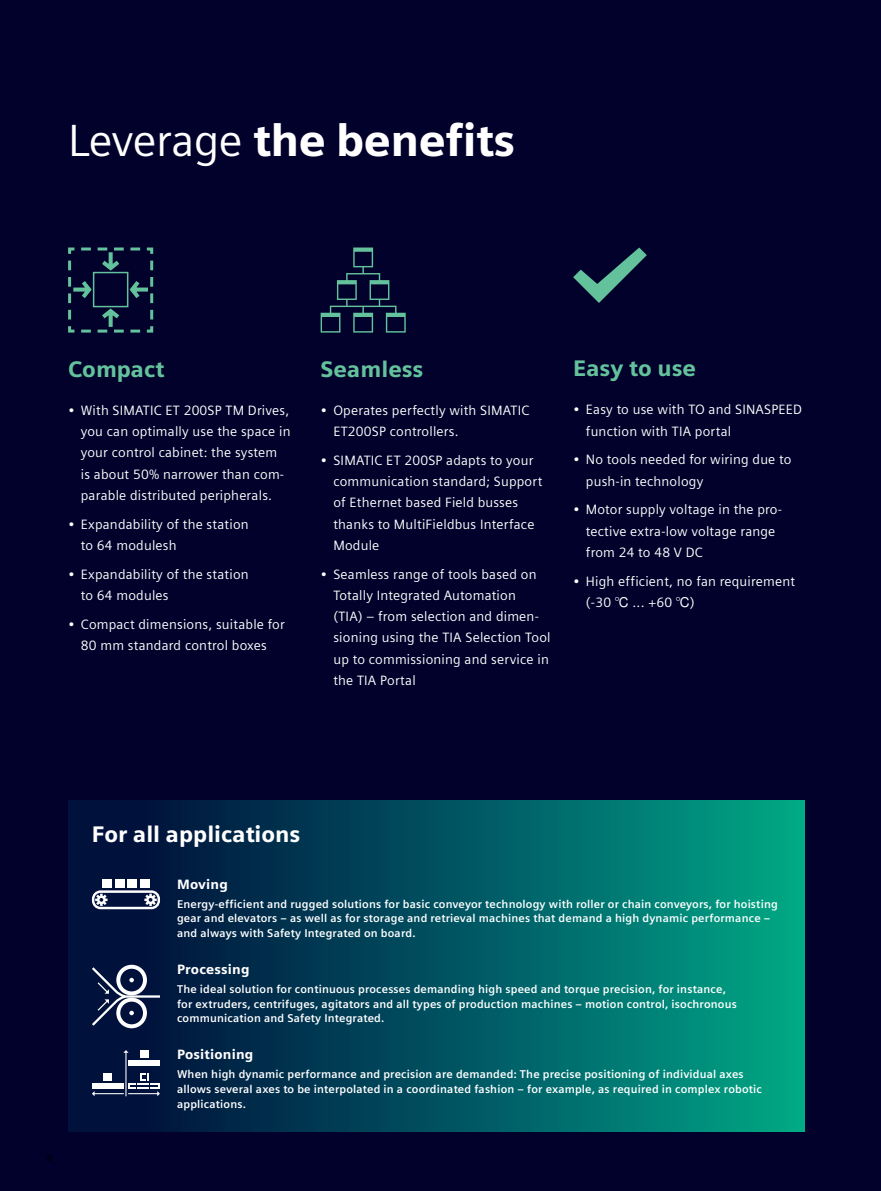
<style>
.page{position:relative;width:881px;height:1191px;background:#fff}
.page>*{position:absolute;margin:0;border:0;box-sizing:border-box;transform-origin:0 0}
.t1{font:900 45px "Siemens Sans";letter-spacing:-.01em;color:#fff}
.t2{font:900 22.5px "Siemens Sans";color:#63c29c}
.t3{font:900 22.5px "Siemens Sans";color:#fff}
.t4{font:13.5px/21.3px "Siemens Sans Global";letter-spacing:.015em;color:#fff}
.t5{font:900 13.5px "Siemens Sans";letter-spacing:.015em;color:#fff}
.t6{font:700 11.25px/14.7px "Siemens Sans Global";letter-spacing:.015em;color:#fff}
.t7{font:9px "Siemens Sans Global";color:#000}
.s1{font-family:"Siemens Sans Global";font-weight:400}
</style>
<div class="page">
<div style="left:0;top:0;width:880px;height:1191px;background:#01012b"></div>
<div style="left:68px;top:801px;width:736px;height:330px;background:linear-gradient(to right,#000337,#00a487)"></div>
<div style="left:102px;top:879px;width:9px;height:9px;background:#fff"></div>
<div style="left:115px;top:879px;width:9px;height:9px;background:#fff"></div>
<div style="left:127px;top:879px;width:10px;height:9px;background:#fff"></div>
<div style="left:140px;top:879px;width:10px;height:9px;background:#fff"></div>
<svg style="left:92px;top:890px;width:68px;height:19px"></svg>
<svg style="left:92px;top:964px;width:68px;height:64px;background:#3b4969"></svg>
<svg style="left:92px;top:1050px;width:68px;height:46px;background:#43516f"></svg>
<svg style="left:68px;top:247px;width:86px;height:86px"></svg>
<svg style="left:320px;top:247px;width:85px;height:85px"></svg>
<svg style="left:573px;top:247px;width:73px;height:56px"></svg>
<h1 class="t1" style="left:68px;top:113px;width:448px"><span class="s1">Leverage</span> the benefits</h1>
<h2 class="t2" style="left:68px;top:355px;width:98px">Compact</h2>
<p class="t4" style="left:81px;top:400px;width:211px;text-indent:-13px">• With SIMATIC ET 200SP TM Drives, you can optimally use the space in your control cabinet: the system<br>is about 50% narrower than com&shy;parable distributed peripherals.</p>
<p class="t4" style="left:81px;top:514px;width:169px;text-indent:-13px">• Expandability of the station to 64 modulesh</p>
<p class="t4" style="left:81px;top:564px;width:169px;text-indent:-13px">• Expandability of the station to 64 modules</p>
<p class="t4" style="left:68px;top:614px;width:218px;text-align:center">• Compact dimensions, suitable for<br>80 mm standard control boxes</p>
<h2 class="t2" style="left:320px;top:355px;width:104px">Seamless</h2>
<p class="t4" style="left:333px;top:400px;width:197px;text-indent:-13px">• Operates perfectly with SIMATIC<br>ET200SP controllers.</p>
<p class="t4" style="left:333px;top:450px;width:210px;text-indent:-13px">• SIMATIC ET 200SP adapts to your communication standard; Support of Ethernet based Field busses thanks to MultiFieldbus Interface<br>Module</p>
<p class="t4" style="left:333px;top:564px;width:218px;text-indent:-13px">• Seamless range of tools based on<br>Totally Integrated Automation<br>(TIA) – from selection and dimen&shy;sioning using the TIA Selection Tool up to commissioning and service in the TIA Portal</p>
<h2 class="t2" style="left:573px;top:355px;width:124px">Easy to use</h2>
<p class="t4" style="left:585px;top:400px;width:218px;text-indent:-13px">• Easy to use with TO and SINASPEED function with TIA portal</p>
<p class="t4" style="left:585px;top:449px;width:207px;text-indent:-13px">• No tools needed for wiring due to push-in technology</p>
<p class="t4" style="left:585px;top:499px;width:196px;text-indent:-13px">• Motor supply voltage in the pro&shy;tective extra-low voltage range from 24 to 48 V DC</p>
<p class="t4" style="left:585px;top:571px;width:211px;text-indent:-13px">• High efficient, no fan requirement (-30 ℃ ... +60 ℃)</p>
<p class="t7" style="left:47px;top:1150px;width:7px">8</p>
<h2 class="t3" style="left:92px;top:821px;width:210px">For all applications</h2>
<p class="t5" style="left:177px;top:876px;width:52px">Moving</p>
<p class="t6" style="left:177px;top:896px;width:602px">Energy-efficient and rugged solutions for basic conveyor technology with roller or chain conveyors, for hoisting gear and elevators – as well as for storage and retrieval machines that demand a high dynamic performance – and always with Safety Integrated on board.</p>
<p class="t5" style="left:177px;top:961px;width:74px">Processing</p>
<p class="t6" style="left:177px;top:981px;width:561px">The ideal solution for continuous processes demanding high speed and torque precision, for instance, for extruders, centrifuges, agitators and all types of production machines – motion control, isochronous communication and Safety Integrated.</p>
<p class="t5" style="left:177px;top:1046px;width:78px">Positioning</p>
<p class="t6" style="left:177px;top:1067px;width:586px">When high dynamic performance and precision are demanded: The precise positioning of individual axes allows several axes to be interpolated in a coordinated fashion – for example, as required in complex robotic applications.</p>
</div>
